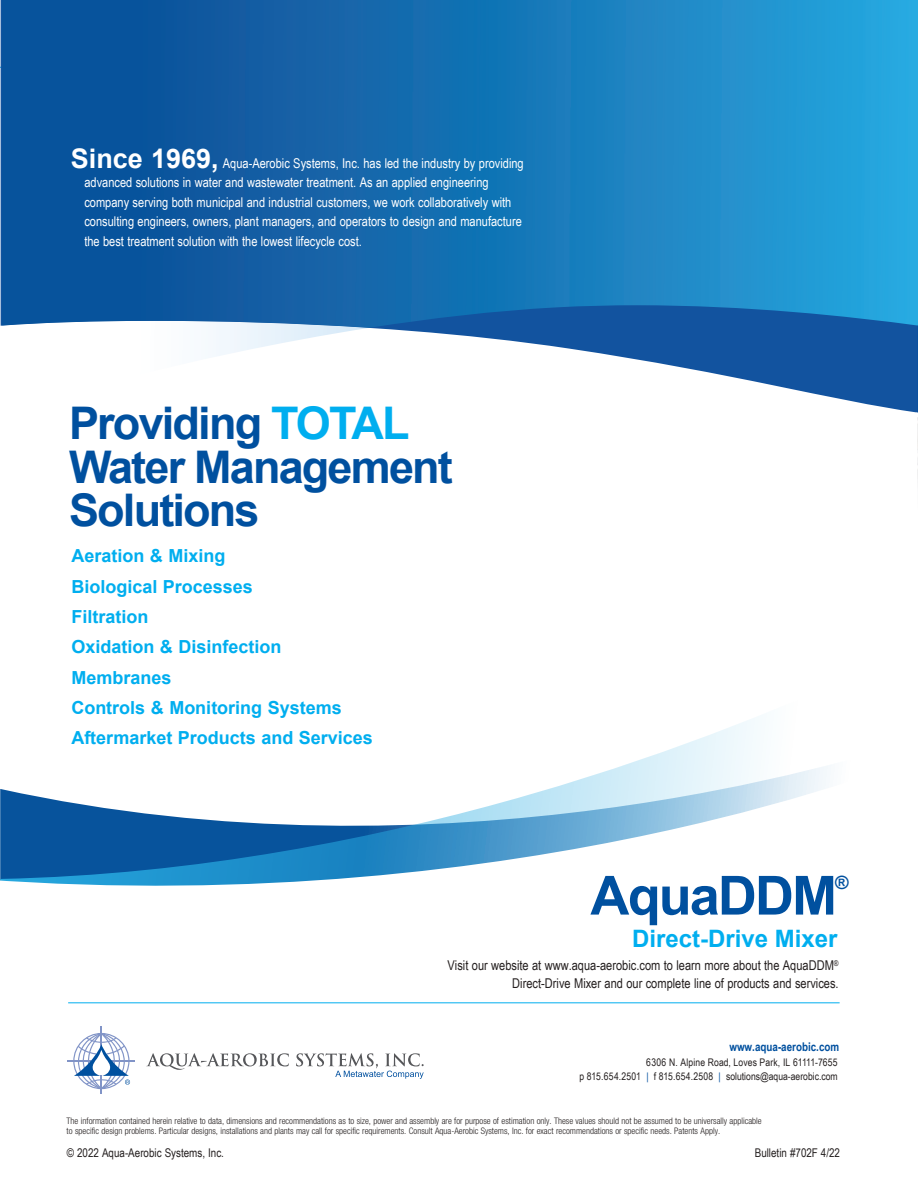
<style>
.page{position:relative;width:918px;height:1188px;background:#fff}
.page>*{position:absolute;margin:0;border:0;box-sizing:border-box;transform-origin:0 0}
.t1{font:700 54px "Arial";letter-spacing:-.035em;color:#00509f}
.t2{font:700 45px/43.5px "Arial";letter-spacing:-.04em;color:#00509f}
.t3{font:700 24px "Arial";color:#00aeef}
.t4{font:700 18.3px "Arial";color:#00509f}
.t5{font:700 18px/30.3px "Arial";color:#00aeef}
.t6{font:13.5px/19.5px "Arial Narrow";color:#fff}
.t7{font:13.5px/18px "Arial Narrow";color:#241f1f;text-align:right}
.t8{font:12px "Arial Narrow";color:#241f1f}
.t9{font:700 12px "Arial Narrow";color:#00509f}
.t10{font:10.5px/13.5px "Arial Narrow";color:#241f1f;text-align:right}
.t11{font:300 condensed 9px/10.5px "Helvetica Neue LT Std";color:#241f1f}
.s1{font-family:"Arial";font-weight:700;font-size:27px}
.s2{color:#00aeef}
.s3{color:#00509f}
</style>
<div class="page">
<svg style="left:1px;top:0;width:911px;height:412px"></svg>
<img style="left:2px;top:328px;width:367px;height:84px">
<img style="left:2px;top:0;width:916px;height:328px">
<svg style="left:652px;top:716px;width:107px;height:40px"></svg>
<svg style="left:0;top:756px;width:828px;height:130px"></svg>
<svg style="left:912px;top:224px;width:6px;height:256px"></svg>
<svg style="left:146px;top:1053px;width:143px;height:17px"></svg>
<svg style="left:296px;top:1053px;width:128px;height:26px"></svg>
<hr style="left:68px;top:1060px;width:23px;height:2px;background:#8194c7">
<hr style="left:112px;top:1060px;width:23px;height:2px;background:#8194c7">
<svg style="left:73px;top:1027px;width:57px;height:67px"></svg>
<hr style="left:68px;top:1002px;width:772px;height:1px;background:#00aeef">
<p class="t6" style="left:84px;top:153px;width:441px;text-indent:-13px"><span class="s1">Since 1969,</span> Aqua-Aerobic Systems, Inc. has led the industry by providing advanced solutions in water and wastewater treatment. As an applied engineering company serving both municipal and industrial customers, we work collaboratively with consulting engineers, owners, plant managers, and operators to design and manufacture the best treatment solution with the lowest lifecycle cost.</p>
<h2 class="t2" style="left:69px;top:403px;width:385px">Providing <span class="s2">TOTAL<br></span>Water Management<br>Solutions</h2>
<h3 class="t5" style="left:71px;top:542px;width:303px">Aeration &amp; Mixing<br>Biological Processes<br>Filtration<br>Oxidation &amp; Disinfection<br>Membranes<br>Controls &amp; Monitoring Systems<br>Aftermarket Products and Services</h3>
<h1 class="t1" style="left:590px;top:860px;width:248px">AquaDDM</h1>
<h3 class="t4" style="left:835px;top:871px;width:15px">®</h3>
<h3 class="t3" style="left:632px;top:922px;width:207px">Direct-Drive Mixer</h3>
<h3 class="t7" style="left:448px;top:956px;width:393px">Visit our website at www.aqua-aerobic.com to learn more about the AquaDDM<sup>®<br></sup>Direct-Drive Mixer and our complete line of products and services.</h3>
<h3 class="t9" style="left:729px;top:1038px;width:111px">www.aqua-aerobic.com</h3>
<p class="t10" style="left:580px;top:1055px;width:260px">6306 N. Alpine Road, Loves Park, IL 61111-7655<br>p 815.654.2501 <span class="s3">|</span> f 815.654.2508 <span class="s3">|</span> solutions@aqua-aerobic.com</p>
<p class="t11" style="left:67px;top:1115px;width:697px">The information contained herein relative to data, dimensions and recommendations as to size, power and assembly are for purpose of estimation only. These values should not be assumed to be universally applicable to specific design problems. Particular designs, installations and plants may call for specific requirements. Consult Aqua-Aerobic Systems, Inc. for exact recommendations or specific needs. Patents Apply.</p>
<h3 class="t8" style="left:67px;top:1143px;width:159px">© 2022 Aqua-Aerobic Systems, Inc.</h3>
<h3 class="t8" style="left:755px;top:1143px;width:87px">Bulletin #702F 4/22</h3>
</div>
